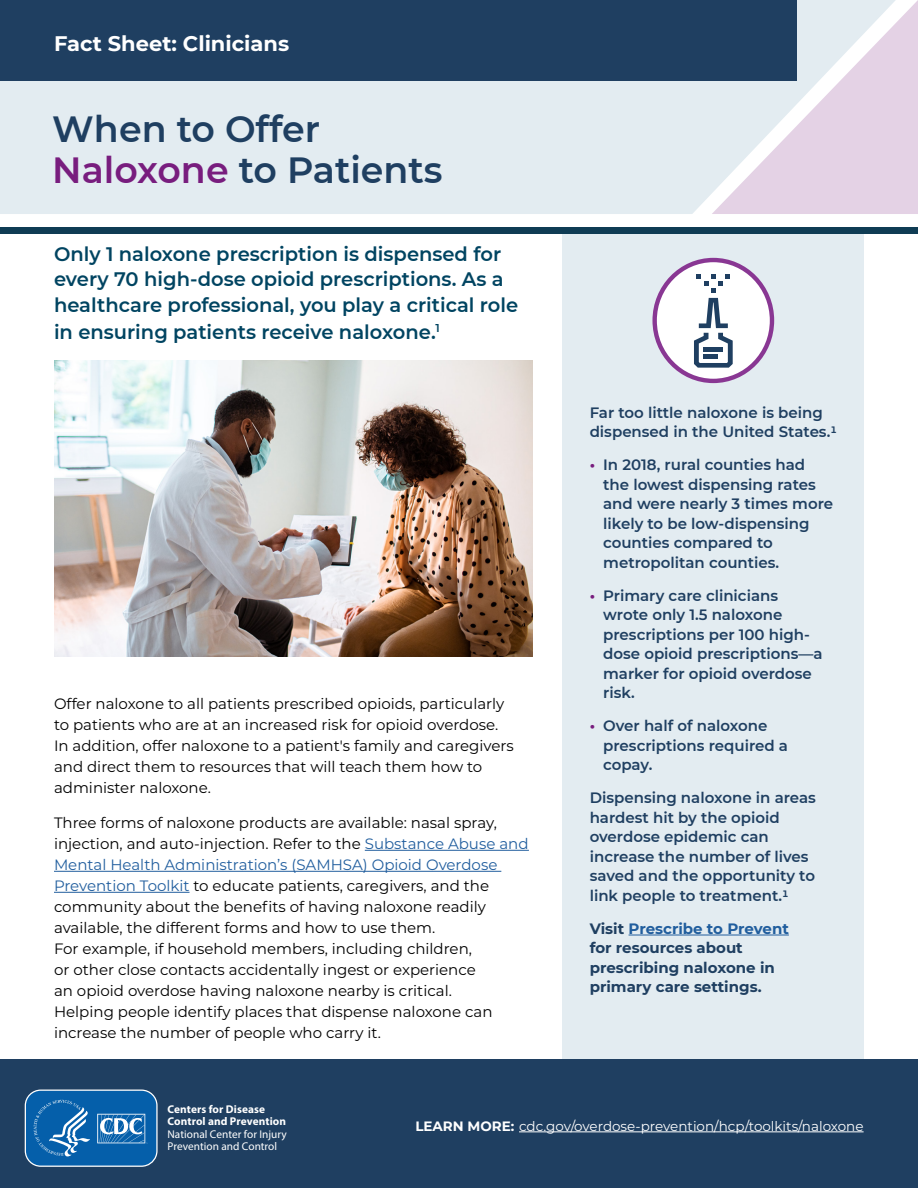
<style>
.page{position:relative;width:918px;height:1188px;background:#fff}
.page>*{position:absolute;margin:0;border:0;box-sizing:border-box;transform-origin:0 0}
.t1{font:600 36.45px/40.5px "Montserrat";color:#1f3f61}
.t2{font:700 21px "Montserrat";color:#fff}
.t3{font:600 19.5px/26px "Montserrat";color:#004461}
.t4{font:15px/21px "Montserrat";color:#000}
.t5{font:600 15px/19.5px "Montserrat";color:#1f3f61}
.t6{font:700 15px/19.5px "Montserrat";color:#1f3f61}
.t7{font:13.5px "Montserrat";color:#fff}
.t8{font:11.25px/12.5px "Myriad Pro";color:#fff}
.s1{color:#781d7e}
.s2{color:#215e9e}
.s3{font-weight:700;color:#781d7e}
.s4{font-weight:700}
</style>
<div class="page">
<div style="left:0;top:80px;width:712px;height:134px;background:#e3ecf1"></div>
<div style="left:0;top:0;width:797px;height:80px;background:#1f3f61"></div>
<hr style="left:365px;top:850px;width:164px;height:1px;background:#215e9e">
<hr style="left:54px;top:871px;width:447px;height:1px;background:#215e9e">
<hr style="left:54px;top:892px;width:136px;height:1px;background:#215e9e">
<img style="left:54px;top:360px;width:478px;height:297px">
<div style="left:563px;top:231px;width:301px;height:847px;background:#e3ecf1"></div>
<hr style="left:629px;top:935px;width:160px;height:1px;background:#215e9e">
<div style="left:655px;top:260px;width:117px;height:121px;background:#fff;border-radius:50%"></div>
<svg style="left:694px;top:275px;width:39px;height:93px"></svg>
<hr style="left:704px;top:347px;width:19px;height:4px;background:#1f3f61">
<hr style="left:704px;top:354px;width:14px;height:4px;background:#1f3f61">
<div style="left:652px;top:258px;width:122px;height:125px;border:4px solid #893793;border-radius:50%"></div>
<div style="left:0;top:228px;width:918px;height:6px;background:#0f3c54"></div>
<svg style="left:712px;top:0;width:206px;height:214px;fill:#e4d2e5"></svg>
<div style="left:0;top:1060px;width:918px;height:128px;background:#1f3f61"></div>
<svg style="left:24px;top:1089px;width:134px;height:78px;background:#2974b2"></svg>
<hr style="left:519px;top:1132px;width:345px;height:1px;background:#fff">
<p class="t2" style="left:54px;top:29px;width:237px">Fact Sheet: Clinicians</p>
<h1 class="t1" style="left:52px;top:107px;width:392px">When to Offer<br><span class="s1">Naloxone</span> to Patients</h1>
<p class="t3" style="left:54px;top:240px;width:466px">Only 1 naloxone prescription is dispensed for every 70 high-dose opioid prescriptions. As a healthcare professional, you play a critical role in ensuring patients receive naloxone.<sup>1</sup></p>
<p class="t4" style="left:54px;top:693px;width:461px">Offer naloxone to all patients prescribed opioids, particularly to patients who are at an increased risk for opioid overdose.<br>In addition, offer naloxone to a patient's family and caregivers and direct them to resources that will teach them how to administer naloxone.</p>
<p class="t4" style="left:54px;top:811px;width:476px">Three forms of naloxone products are available: nasal spray, injection, and auto-injection. Refer to the <span class="s2">Substance Abuse and Mental Health Administration’s (SAMHSA) Opioid Overdose Prevention Toolkit</span> to educate patients, caregivers, and the community about the benefits of having naloxone readily available, the different forms and how to use them.<br>For example, if household members, including children,<br>or other close contacts accidentally ingest or experience<br>an opioid overdose having naloxone nearby is critical.<br>Helping people identify places that dispense naloxone can increase the number of people who carry it.</p>
<p class="t5" style="left:590px;top:402px;width:249px">Far too little naloxone is being dispensed in the United States.1</p>
<p class="t5" style="left:603px;top:455px;width:231px;text-indent:-14px"><span class="s3">•</span> In 2018, rural counties had the lowest dispensing rates and were nearly 3 times more likely to be low-dispensing counties compared to metropolitan counties.</p>
<p class="t5" style="left:603px;top:585px;width:221px;text-indent:-14px"><span class="s3">•</span> Primary care clinicians wrote only 1.5 naloxone prescriptions per 100 high&shy;dose opioid prescriptions—a marker for opioid overdose risk.</p>
<p class="t5" style="left:603px;top:716px;width:186px;text-indent:-14px"><span class="s3">•</span> Over half of naloxone prescriptions required a copay.</p>
<p class="t5" style="left:590px;top:788px;width:228px">Dispensing naloxone in areas hardest hit by the opioid overdose epidemic can increase the number of lives saved and the opportunity to link people to treatment.1</p>
<p class="t6" style="left:590px;top:918px;width:201px">Visit <span class="s2">Prescribe to Prevent </span>for resources about prescribing naloxone in primary care settings.</p>
<p class="t8" style="left:167px;top:1103px;width:121px"><span class="s4">Centers for Disease<br>Control and Prevention<br></span>National Center for Injury<br>Prevention and Control</p>
<p class="t7" style="left:415px;top:1116px;width:450px"><span class="s4">LEARN MORE:</span> cdc.gov/overdose-prevention/hcp/toolkits/naloxone</p>
</div>
